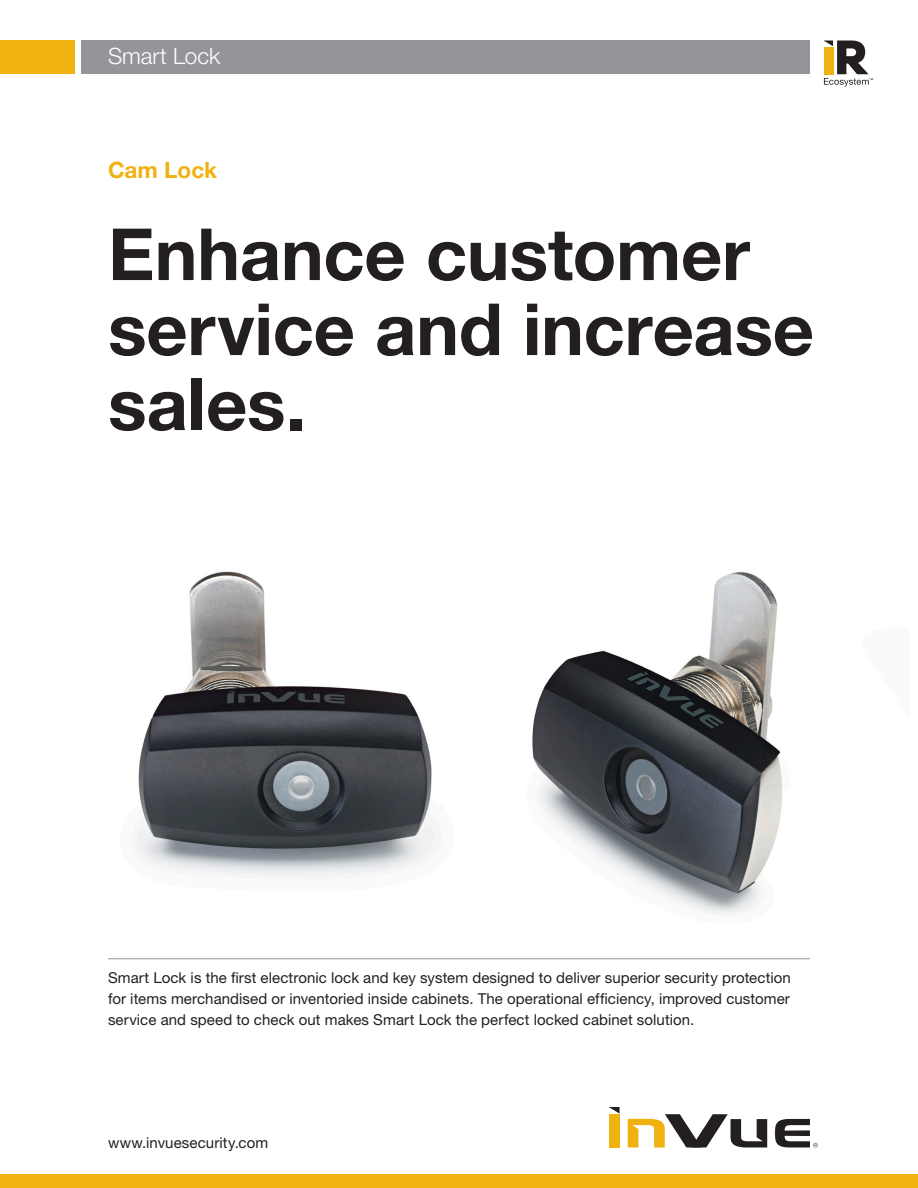
<style>
.page{position:relative;width:918px;height:1188px;background:#fff}
.page>*{position:absolute;margin:0;border:0;box-sizing:border-box;transform-origin:0 0}
.t1{font:700 72px/75px "Helvetica Neue LT Std";letter-spacing:-.005em;color:#231f20}
.t2{font:300 22.5px "Helvetica Neue LT Std";color:#fff}
.t3{font:700 22.5px "Helvetica Neue LT Std";color:#efb211}
.t4{font:15px/21px "Helvetica Neue LT Std";letter-spacing:.005em;color:#231f20;text-align:justify}
</style>
<div class="page">
<img style="left:532px;top:572px;width:250px;height:342px">
<img style="left:137px;top:571px;width:299px;height:308px">
<hr style="left:108px;top:958px;width:702px;height:1px;background:#939598">
<div style="left:609px;top:1114px;width:11px;height:33px;background:#efb211"></div>
<svg style="left:628px;top:1114px;width:139px;height:33px"></svg>
<svg style="left:609px;top:1107px;width:11px;height:7px"></svg>
<svg style="left:775px;top:1119px;width:43px;height:29px"></svg>
<div style="left:0;top:1174px;width:918px;height:14px;background:#efb211"></div>
<div style="left:81px;top:40px;width:729px;height:34px;background:#939598"></div>
<div style="left:0;top:40px;width:74px;height:34px;background:#efb211"></div>
<svg style="left:824px;top:40px;width:49px;height:47px"></svg>
<p class="t2" style="left:108px;top:42px;width:114px">Smart Lock</p>
<p class="t3" style="left:108px;top:156px;width:111px">Cam Lock</p>
<p class="t1" style="left:108px;top:215px;width:708px">Enhance customer service and increase sales.</p>
<p class="t4" style="left:108px;top:967px;width:684px">Smart Lock is the first electronic lock and key system designed to deliver superior security protection for items merchandised or inventoried inside cabinets. The operational efficiency, improved customer service and speed to check out makes Smart Lock the perfect locked cabinet solution.</p>
<p class="t4" style="left:108px;top:1131px;width:162px">www.invuesecurity.com</p>
</div>
